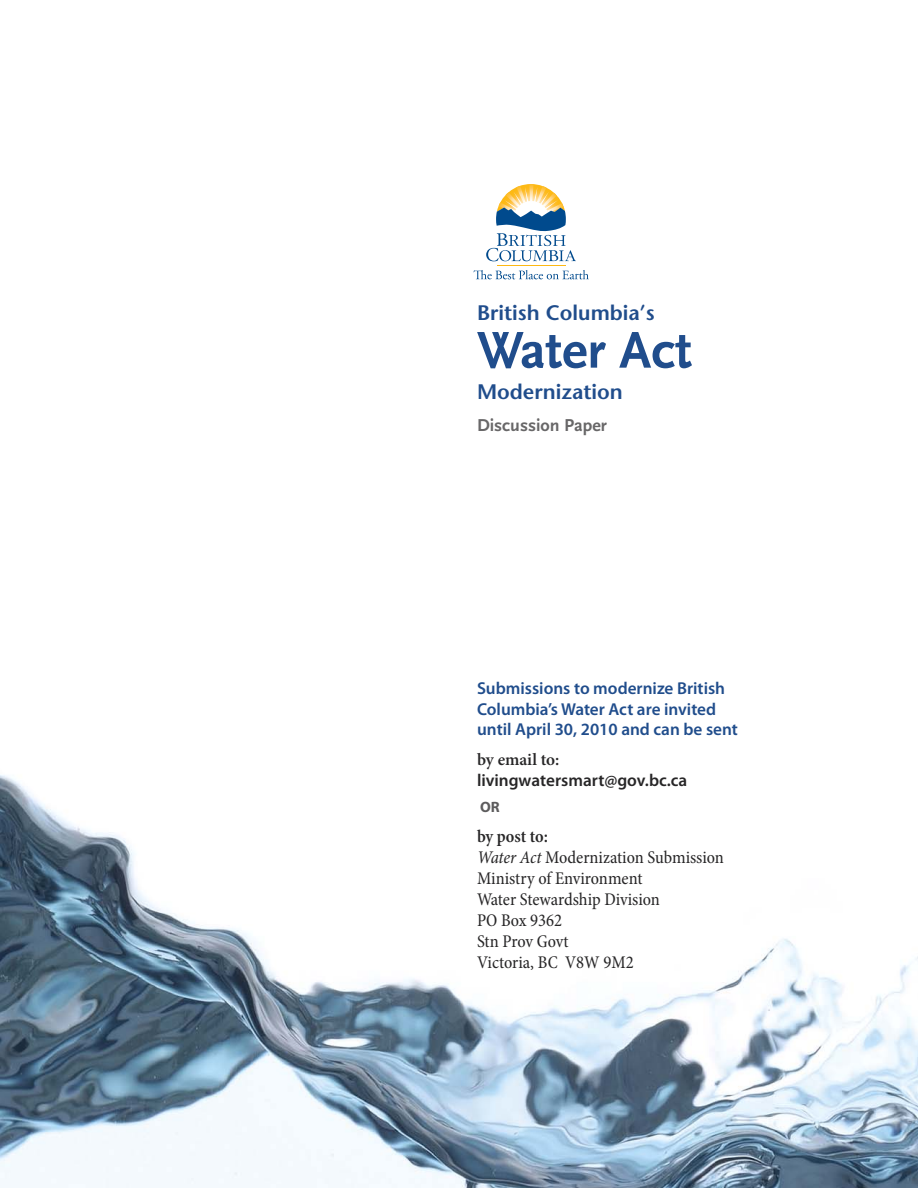
<style>
.page{position:relative;width:918px;height:1188px;background:#fff}
.page>*{position:absolute;margin:0;border:0;box-sizing:border-box;transform-origin:0 0}
.t1{font:700 54px "Scala Sans";color:#204d8c}
.t2{font:600 21px "Stone Sans";color:#204d8c}
.t3{font:condensed 18px/21px "Minion Pro";color:#272627}
.t4{font:700 18px "Scala Sans";color:#686768}
.t5{font:600 17.25px/20.7px "Myriad Pro";color:#204d8c}
.t6{font:600 17.25px "Myriad Pro";color:#272627}
.t7{font:600 17.25px "Minion Pro";letter-spacing:-.005em;color:#272627}
.t8{font:700 15px "Myriad Pro";color:#5d5c5d}
.s1{font-weight:600}
.s2{font-style:italic}
</style>
<div class="page">
<img style="left:0;top:261px;width:918px;height:927px">
<hr style="left:497px;top:265px;width:69px;height:1px;background:#fdb813">
<svg style="left:486px;top:184px;width:90px;height:77px"></svg>
<svg style="left:474px;top:270px;width:115px;height:9px"></svg>
<p class="t2" style="left:477px;top:304px;width:179px">British Columbia’s</p>
<h1 class="t1" style="left:477px;top:328px;width:216px">Water Act</h1>
<p class="t2" style="left:477px;top:384px;width:147px">Modernization</p>
<p class="t4" style="left:477px;top:418px;width:131px">Discussion Paper</p>
<p class="t5" style="left:477px;top:680px;width:263px">Submissions to modernize British<br>Columbia’s Water Act are invited until April 30, 2010 and can be sent</p>
<p class="t7" style="left:477px;top:749px;width:84px">by email to:</p>
<p class="t6" style="left:477px;top:774px;width:212px">livingwatersmart@gov.bc.ca</p>
<p class="t8" style="left:480px;top:798px;width:21px">OR</p>
<p class="t3" style="left:477px;top:825px;width:249px"><span class="s1">by post to:<br></span><span class="s2">Water Act</span> Modernization Submission<br>Ministry of Environment<br>Water Stewardship Division<br>PO Box 9362<br>Stn Prov Govt<br>Victoria, BC V8W 9M2</p>
</div>
